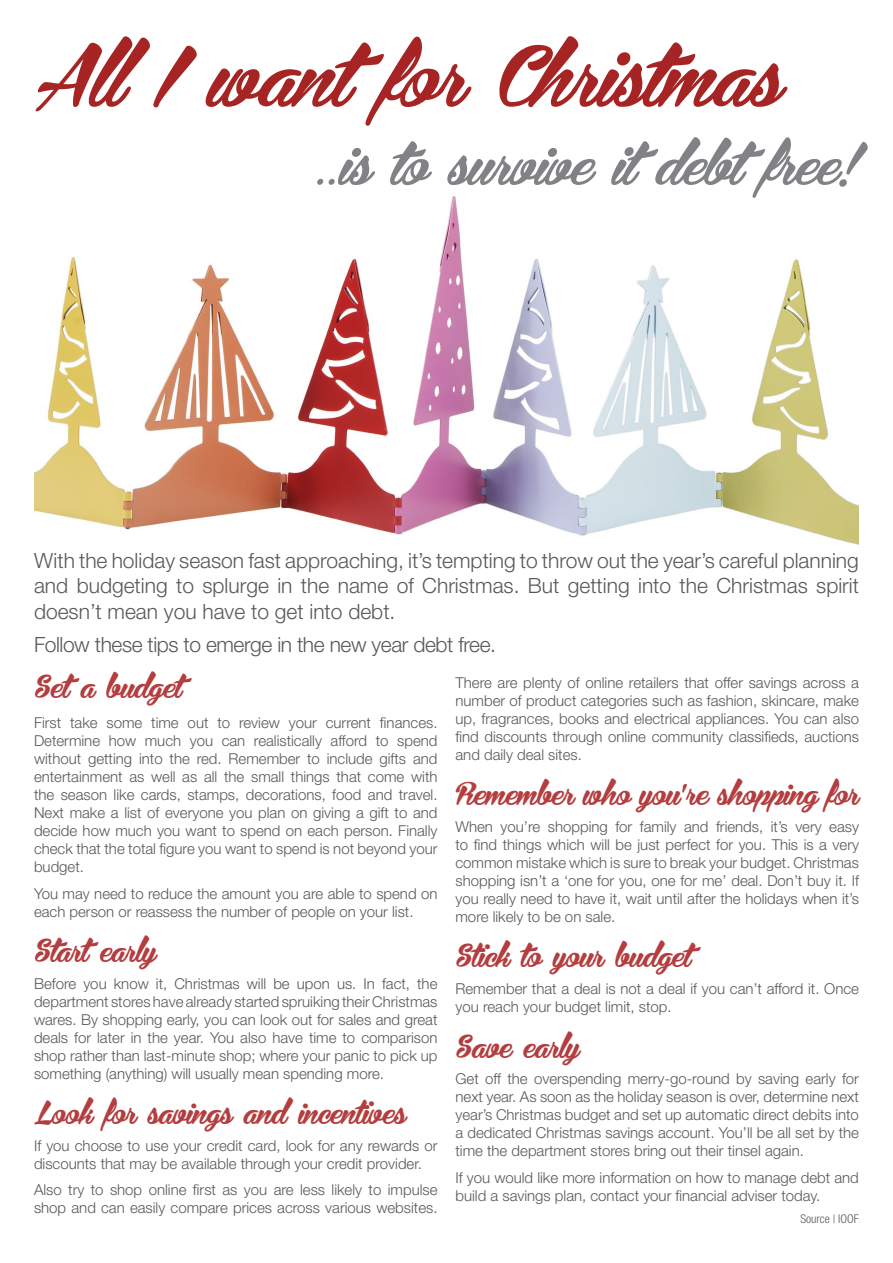
<style>
.page{position:relative;width:893px;height:1263px;background:#fff}
.page>*{position:absolute;margin:0;border:0;box-sizing:border-box;transform-origin:0 0}
.t1{font:italic 75px "Bira PERSONALUSEONLY";color:#a62424}
.t2{font:italic 51px "Bira PERSONALUSEONLY";color:#808285}
.t3{font:28.5px "Bira PERSONALUSEONLY";color:#b43d3f}
.t4{font:300 21px/25.2px "Helvetica Neue";color:#57585a;text-align:justify}
.t5{font:300 21px "Helvetica Neue";letter-spacing:-.02em;color:#57585a}
.t6{font:300 15px/18px "Helvetica Neue";color:#57585a;text-align:justify}
.t7{font:300 condensed 12px "Helvetica Neue";color:#57585a}
</style>
<div class="page">
<img style="left:34px;top:202px;width:825px;height:343px">
<p class="t1" style="left:34px;top:22px;width:766px">AllI wantfor Christmas</p>
<p class="t2" style="left:315px;top:127px;width:545px">..is to survive itdebtfree!</p>
<p class="t4" style="left:34px;top:548px;width:826px">With the holiday season fast approaching, it’s tempting to throw out the year’s careful planning and budgeting to splurge in the name of Christmas. But getting into the Christmas spirit doesn’t mean you have to get into debt.</p>
<p class="t5" style="left:34px;top:632px;width:464px">Follow these tips to emerge in the new year debt free.</p>
<p class="t3" style="left:34px;top:665px;width:149px">Set a budget</p>
<p class="t6" style="left:34px;top:714px;width:405px">First take some time out to review your current finances.<br>Determine how much you can realistically afford to spend without getting into the red. Remember to include gifts and entertainment as well as all the small things that come with the season like cards, stamps, decorations, food and travel.<br>Next make a list of everyone you plan on giving a gift to and decide how much you want to spend on each person. Finally check that the total figure you want to spend is not beyond your budget.</p>
<p class="t6" style="left:34px;top:884px;width:405px">You may need to reduce the amount you are able to spend on each person or reassess the number of people on your list.</p>
<p class="t3" style="left:34px;top:930px;width:124px">Start early</p>
<p class="t6" style="left:34px;top:974px;width:405px">Before you know it, Christmas will be upon us. In fact, the department stores have already started spruiking their Christmas wares. By shopping early, you can look out for sales and great deals for later in the year. You also have time to comparison shop rather than last-minute shop; where your panic to pick up something (anything) will usually mean spending more.</p>
<p class="t3" style="left:34px;top:1092px;width:373px">Look for savings and incentives</p>
<p class="t6" style="left:34px;top:1136px;width:405px">If you choose to use your credit card, look for any rewards or discounts that may be available through your credit provider.</p>
<p class="t6" style="left:34px;top:1181px;width:405px">Also try to shop online first as you are less likely to impulse shop and can easily compare prices across various websites.</p>
<p class="t6" style="left:455px;top:673px;width:405px">There are plenty of online retailers that offer savings across a number of product categories such as fashion, skincare, make up, fragrances, books and electrical appliances. You can also find discounts through online community classifieds, auctions and daily deal sites.</p>
<p class="t3" style="left:455px;top:773px;width:405px">Remember who you’re shopping for</p>
<p class="t6" style="left:455px;top:817px;width:405px">When you’re shopping for family and friends, it’s very easy to find things which will be just perfect for you. This is a very common mistake which is sure to break your budget. Christmas shopping isn’t a ‘one for you, one for me’ deal. Don’t buy it. If you really need to have it, wait until after the holidays when it’s more likely to be on sale.</p>
<p class="t3" style="left:455px;top:935px;width:237px">Stick to your budget</p>
<p class="t6" style="left:455px;top:979px;width:405px">Remember that a deal is not a deal if you can’t afford it. Once you reach your budget limit, stop.</p>
<p class="t3" style="left:455px;top:1025px;width:125px">Save early</p>
<p class="t6" style="left:455px;top:1069px;width:405px">Get off the overspending merry-go-round by saving early for next year. As soon as the holiday season is over, determine next year’s Christmas budget and set up automatic direct debits into a dedicated Christmas savings account. You’ll be all set by the time the department stores bring out their tinsel again.</p>
<p class="t6" style="left:455px;top:1168px;width:405px">If you would like more information on how to manage debt and build a savings plan, contact your financial adviser today.</p>
<p class="t7" style="left:800px;top:1212px;width:60px">Source | IOOF</p>
</div>
